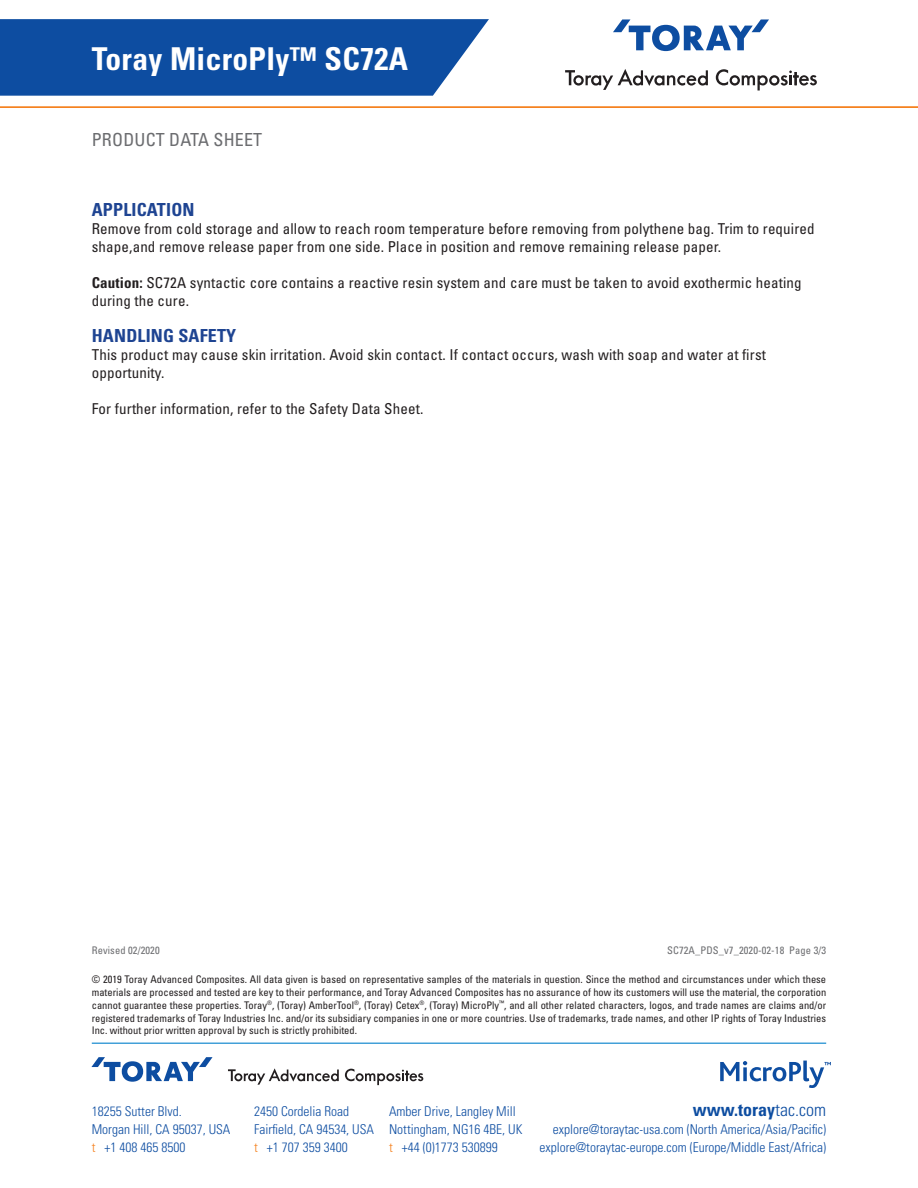
<style>
.page{position:relative;width:918px;height:1188px;background:#fff}
.page>*{position:absolute;margin:0;border:0;box-sizing:border-box;transform-origin:0 0}
.t1{font:700 condensed 31.5px "Univers";letter-spacing:.01em;color:#fff}
.t2{font:700 condensed 18px "Univers LT Std";letter-spacing:.01em;color:#1e4492}
.t3{font:condensed 18px "Univers LT Std";letter-spacing:.01em;color:#6c6d70}
.t4{font:700 condensed 18px "Univers";color:#0d4da1}
.Body_text{font:condensed 15px/18px "Univers LT Std";letter-spacing:.01em;color:#231f20}
.t5{font:300 condensed 13.5px/18px "Univers";color:#0d4da1}
.t6{font:condensed 10.5px/12.8px "Univers LT Std";color:#231f20;text-align:justify}
.Body_text-2{font:condensed 10.5px "Univers LT Std";letter-spacing:.01em;color:#6c6d70}
.s1{font-family:"Univers";font-weight:700}
.s2{color:#f58220}
.s3{font-weight:300}
</style>
<div class="page">
<hr style="left:92px;top:1042px;width:734px;height:2px;background:#42a0d8">
<svg style="left:91px;top:1057px;width:122px;height:25px"></svg>
<svg style="left:228px;top:1068px;width:111px;height:17px"></svg>
<svg style="left:345px;top:1069px;width:79px;height:16px"></svg>
<hr style="left:0;top:106px;width:918px;height:2px;background:#f58220">
<svg style="left:613px;top:19px;width:156px;height:32px"></svg>
<svg style="left:565px;top:69px;width:143px;height:21px"></svg>
<svg style="left:716px;top:69px;width:101px;height:21px"></svg>
<svg style="left:0;top:19px;width:489px;height:77px;background:#1b57a6"></svg>
<svg style="left:720px;top:1061px;width:111px;height:27px"></svg>
<h1 class="t1" style="left:92px;top:39px;width:318px">Toray MicroPly™ SC72A</h1>
<h2 class="t3" style="left:92px;top:128px;width:172px">PRODUCT DATA SHEET</h2>
<h1 class="t2" style="left:92px;top:199px;width:104px">APPLICATION</h1>
<p class="Body_text" style="left:92px;top:219px;width:724px">Remove from cold storage and allow to reach room temperature before removing from polythene bag. Trim to required shape,and remove release paper from one side. Place in position and remove remaining release paper.</p>
<p class="Body_text" style="left:92px;top:273px;width:711px"><span class="s1">Caution:</span> SC72A syntactic core contains a reactive resin system and care must be taken to avoid exothermic heating during the cure.</p>
<h1 class="t2" style="left:92px;top:325px;width:146px">HANDLING SAFETY</h1>
<p class="Body_text" style="left:92px;top:345px;width:676px">This product may cause skin irritation. Avoid skin contact. If contact occurs, wash with soap and water at first opportunity.</p>
<p class="Body_text" style="left:92px;top:399px;width:333px">For further information, refer to the Safety Data Sheet.</p>
<p class="Body_text-2" style="left:92px;top:944px;width:69px">Revised 02/2020</p>
<p class="Body_text-2" style="left:667px;top:944px;width:161px">SC72A_PDS_v7_2020-02-18 Page 3/3</p>
<p class="t6" style="left:92px;top:973px;width:736px">© 2019 Toray Advanced Composites. All data given is based on representative samples of the materials in question. Since the method and circumstances under which these materials are processed and tested are key to their performance, and Toray Advanced Composites has no assurance of how its customers will use the material, the corporation cannot guarantee these properties. Toray<sup>®</sup>, (Toray) AmberTool<sup>®</sup>, (Toray) Cetex<sup>®</sup>, (Toray) MicroPly<sup>™</sup>, and all other related characters, logos, and trade names are claims and/or registered trademarks of Toray Industries Inc. and/or its subsidiary companies in one or more countries. Use of trademarks, trade names, and other IP rights of Toray Industries Inc. without prior written approval by such is strictly prohibited.</p>
<p class="t5" style="left:92px;top:1102px;width:140px">18255 Sutter Blvd.<br>Morgan Hill, CA 95037, USA <span class="s2">t</span> +1 408 465 8500</p>
<p class="t5" style="left:254px;top:1102px;width:121px">2450 Cordelia Road<br>Fairfield, CA 94534, USA <span class="s2">t</span> +1 707 359 3400</p>
<p class="t5" style="left:389px;top:1102px;width:135px">Amber Drive, Langley Mill<br>Nottingham, NG16 4BE, UK <span class="s2">t</span> +44 (0)1773 530899</p>
<h2 class="t4" style="left:693px;top:1099px;width:135px">www.toray<span class="s3">tac.com</span></h2>
<p class="t5" style="left:540px;top:1120px;width:288px;text-align:right">explore@toraytac-usa.com (North America/Asia/Pacific) explore@toraytac-europe.com (Europe/Middle East/Africa)</p>
</div>
